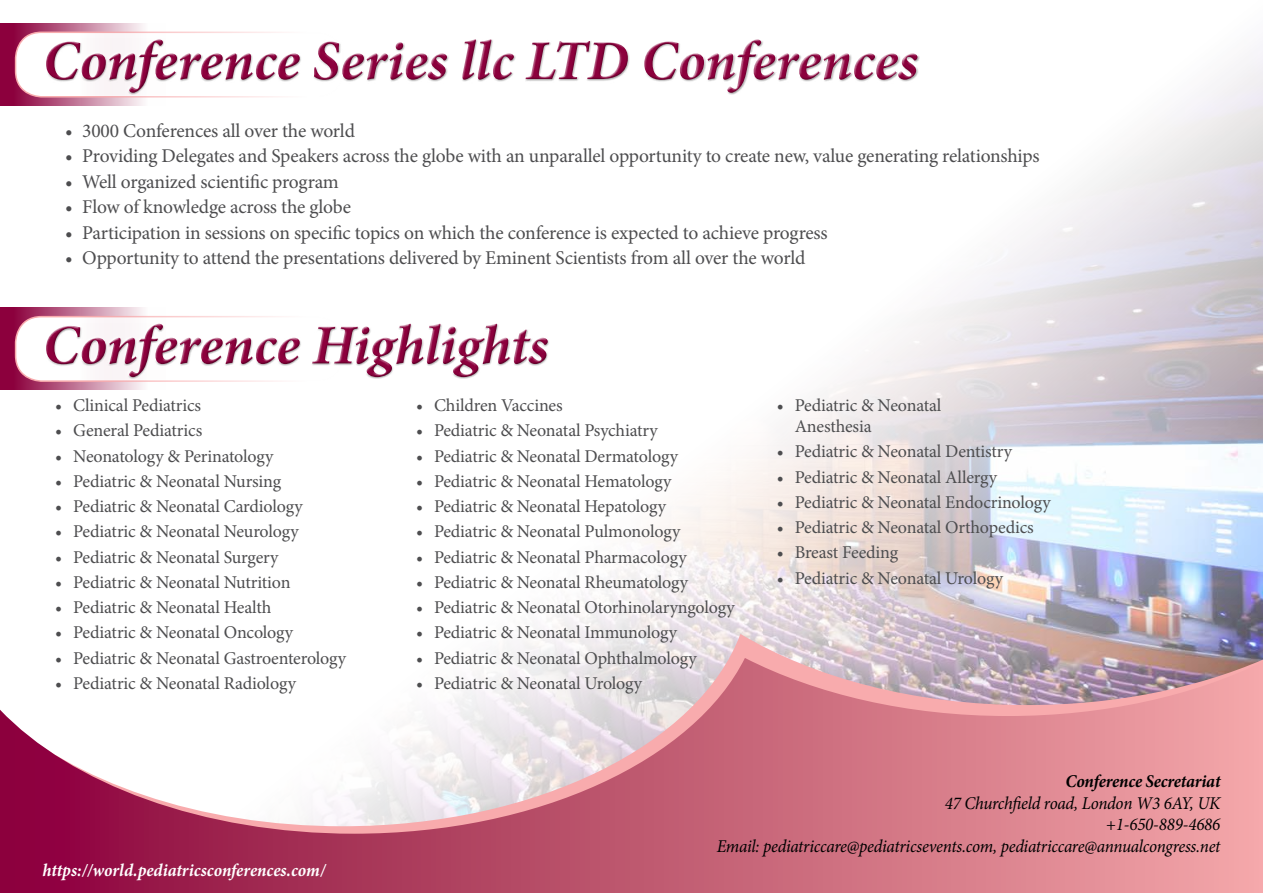
<style>
.page{position:relative;width:1263px;height:893px;background:#fff}
.page>*{position:absolute;margin:0;border:0;box-sizing:border-box;transform-origin:0 0}
.t1{font:italic 700 56.4px "Minion Pro";letter-spacing:-.005em;color:#8c003d}
.t2{font:19.5px "Minion Pro";letter-spacing:-.01em;color:#4d4d4f}
.t3{font:18px/21px "Minion Pro";letter-spacing:-.01em;color:#4d4d4f}
.t4{font:italic 18px/21.6px "Minion Pro";letter-spacing:-.015em;color:#000;text-align:right;scale:.95 1}
.t5{font:italic 700 18px "Minion Pro";color:#fff;scale:.95 1}
.t6{font:italic 700 18px "Minion Pro";letter-spacing:-.01em;color:#000;scale:.95 1}
</style>
<div class="page">
<img style="left:0;top:31px;width:1263px;height:603px">
<svg style="left:0;top:634px;width:1263px;height:259px;background:#c87b8f"></svg>
<svg style="left:0;top:658px;width:1263px;height:176px"></svg>
<svg style="left:0;top:23px;width:165px;height:83px;background:#b55b81"></svg>
<svg style="left:0;top:308px;width:165px;height:82px;background:#b45a80"></svg>
<div style="left:16px;top:32px;width:328px;height:65px;background:#fff;border-radius:26px"></div>
<div style="left:15px;top:32px;width:329px;height:66px;border:2px solid #f8abad;border-radius:26px"></div>
<div style="left:16px;top:317px;width:328px;height:64px;background:#fff;border-radius:26px"></div>
<div style="left:15px;top:316px;width:329px;height:66px;border:2px solid #f8abad;border-radius:26px"></div>
<div style="left:44px;top:37px;width:875px;height:55px;background:#fff"></div>
<div style="left:46px;top:39px;width:874px;height:56px;background:#000;opacity:.35"></div>
<div style="left:44px;top:322px;width:505px;height:54px;background:#fff"></div>
<div style="left:46px;top:323px;width:504px;height:56px;background:#000;opacity:.35"></div>
<h1 class="t1" style="left:43px;top:21px;width:877px">Conference Series llc LTD Conferences</h1>
<p class="t2" style="left:65px;top:117px;width:291px">• 3000 Conferences all over the world</p>
<p class="t2" style="left:65px;top:143px;width:976px">• Providing Delegates and Speakers across the globe with an unparallel opportunity to create new, value generating relationships</p>
<p class="t2" style="left:65px;top:168px;width:275px">• Well organized scientific program</p>
<p class="t2" style="left:65px;top:194px;width:287px">• Flow of knowledge across the globe</p>
<p class="t2" style="left:65px;top:219px;width:764px">• Participation in sessions on specific topics on which the conference is expected to achieve progress</p>
<p class="t2" style="left:65px;top:245px;width:742px">• Opportunity to attend the presentations delivered by Eminent Scientists from all over the world</p>
<h1 class="t1" style="left:43px;top:305px;width:507px">Conference Highlights</h1>
<p class="t3" style="left:55px;top:395px;width:147px">• Clinical Pediatrics</p>
<p class="t3" style="left:55px;top:420px;width:148px">• General Pediatrics</p>
<p class="t3" style="left:55px;top:445px;width:220px">• Neonatology &amp; Perinatology</p>
<p class="t3" style="left:55px;top:471px;width:227px">• Pediatric &amp; Neonatal Nursing</p>
<p class="t3" style="left:55px;top:496px;width:249px">• Pediatric &amp; Neonatal Cardiology</p>
<p class="t3" style="left:55px;top:521px;width:245px">• Pediatric &amp; Neonatal Neurology</p>
<p class="t3" style="left:55px;top:546px;width:225px">• Pediatric &amp; Neonatal Surgery</p>
<p class="t3" style="left:55px;top:572px;width:237px">• Pediatric &amp; Neonatal Nutrition</p>
<p class="t3" style="left:55px;top:597px;width:218px">• Pediatric &amp; Neonatal Health</p>
<p class="t3" style="left:55px;top:622px;width:239px">• Pediatric &amp; Neonatal Oncology</p>
<p class="t3" style="left:55px;top:647px;width:292px">• Pediatric &amp; Neonatal Gastroenterology</p>
<p class="t3" style="left:55px;top:673px;width:242px">• Pediatric &amp; Neonatal Radiology</p>
<p class="t3" style="left:416px;top:395px;width:148px">• Children Vaccines</p>
<p class="t3" style="left:416px;top:420px;width:243px">• Pediatric &amp; Neonatal Psychiatry</p>
<p class="t3" style="left:416px;top:445px;width:263px">• Pediatric &amp; Neonatal Dermatology</p>
<p class="t3" style="left:416px;top:471px;width:257px">• Pediatric &amp; Neonatal Hematology</p>
<p class="t3" style="left:416px;top:496px;width:252px">• Pediatric &amp; Neonatal Hepatology</p>
<p class="t3" style="left:416px;top:521px;width:266px">• Pediatric &amp; Neonatal Pulmonology</p>
<p class="t3" style="left:416px;top:546px;width:272px">• Pediatric &amp; Neonatal Pharmacology</p>
<p class="t3" style="left:416px;top:572px;width:274px">• Pediatric &amp; Neonatal Rheumatology</p>
<p class="t3" style="left:416px;top:597px;width:320px">• Pediatric &amp; Neonatal Otorhinolaryngology</p>
<p class="t3" style="left:416px;top:622px;width:263px">• Pediatric &amp; Neonatal Immunology</p>
<p class="t3" style="left:416px;top:647px;width:282px">• Pediatric &amp; Neonatal Ophthalmology</p>
<p class="t3" style="left:416px;top:673px;width:228px">• Pediatric &amp; Neonatal Urology</p>
<p class="t3" style="left:795px;top:395px;width:148px;text-indent:-18px">• Pediatric &amp; Neonatal<br>Anesthesia</p>
<p class="t3" style="left:777px;top:441px;width:237px">• Pediatric &amp; Neonatal Dentistry</p>
<p class="t3" style="left:777px;top:466px;width:222px">• Pediatric &amp; Neonatal Allergy</p>
<p class="t3" style="left:777px;top:492px;width:276px">• Pediatric &amp; Neonatal Endocrinology</p>
<p class="t3" style="left:777px;top:517px;width:258px">• Pediatric &amp; Neonatal Orthopedics</p>
<p class="t3" style="left:777px;top:542px;width:123px">• Breast Feeding</p>
<p class="t3" style="left:777px;top:567px;width:228px">• Pediatric &amp; Neonatal Urology</p>
<p class="t5" style="left:43px;top:857px;width:299px">https://world.pediatricsconferences.com/</p>
<p class="t6" style="left:1065px;top:769px;width:165px">Conference Secretariat</p>
<p class="t4" style="left:717px;top:792px;width:532px">47 Churchfield road, London W3 6AY, UK<br>+1-650-889-4686<br>Email: pediatriccare@pediatricsevents.com, pediatriccare@annualcongress.net</p>
</div>
